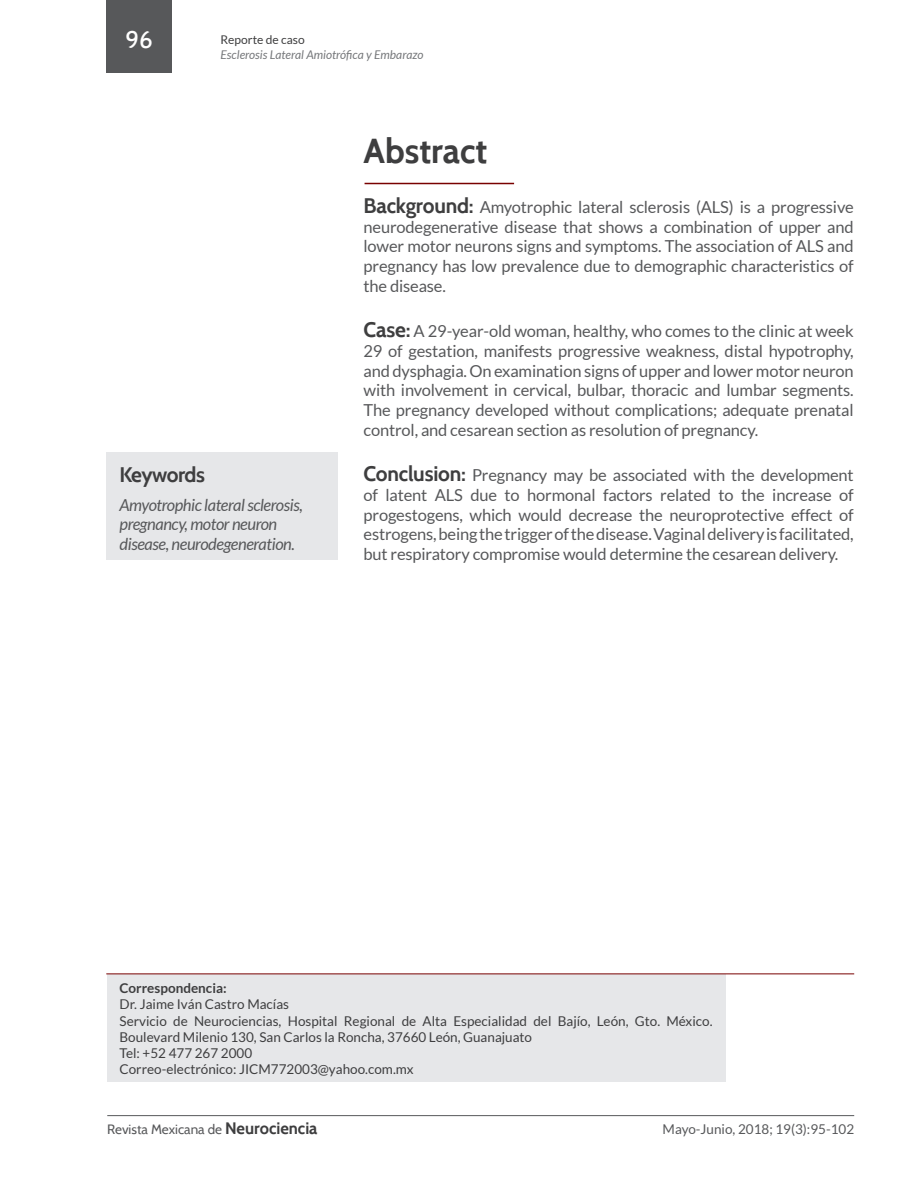
<style>
.page{position:relative;width:918px;height:1188px;background:#fff}
.page>*{position:absolute;margin:0;border:0;box-sizing:border-box;transform-origin:0 0}
.t1{font:700 34.5px "Cabin";color:#3e3e3f}
.t2{font:500 24px "Cabin";color:#fff}
.t3{font:700 21px "Cabin";letter-spacing:-.03em;color:#3e3e3f}
.t4{font:16.5px/19.8px "Lato";letter-spacing:-.01em;color:#57585a;text-align:justify}
.t5{font:italic 16.5px/19.8px "Lato";letter-spacing:-.025em;color:#57585a}
.t6{font:13.5px/16.2px "Lato";color:#3e3e3f}
.t7{font:13.5px "Cabin";color:#57585a}
.t8{font:13.5px "Lato";color:#57585a}
.t9{font:700 13.5px "Lato";color:#3e3e3f}
.t10{font:italic 12px "Lato";color:#76787b}
.t11{font:12px "Lato";color:#3e3e3f}
.s1{font-family:"Cabin";font-weight:700;font-size:21px;color:#3e3e3f}
.s2{font-weight:700;font-size:16.5px;color:#3e3e3f}
</style>
<div class="page">
<hr style="left:107px;top:1115px;width:747px;height:1px;background:#57585a">
<div style="left:107px;top:0;width:65px;height:72px;background:#57585a"></div>
<hr style="left:365px;top:183px;width:149px;height:1px;background:#790100">
<div style="left:107px;top:452px;width:231px;height:108px;background:#e6e7e9"></div>
<div style="left:107px;top:974px;width:618px;height:108px;background:#e6e7e9"></div>
<hr style="left:106px;top:974px;width:748px;height:1px;background:#790100">
<p class="t2" style="left:125px;top:25px;width:29px">96</p>
<p class="t11" style="left:221px;top:33px;width:86px">Reporte de caso</p>
<p class="t10" style="left:221px;top:48px;width:204px">Esclerosis Lateral Amiotrófica y Embarazo</p>
<p class="t3" style="left:120px;top:462px;width:87px">Keywords</p>
<p class="t5" style="left:120px;top:495px;width:185px">Amyotrophic lateral sclerosis, pregnancy, motor neuron disease, neurodegeneration.</p>
<p class="t1" style="left:364px;top:130px;width:125px">Abstract</p>
<p class="t4" style="left:364px;top:197px;width:492px"><span class="s1">Background:</span> Amyotrophic lateral sclerosis (ALS) is a progressive neurodegenerative disease that shows a combination of upper and lower motor neurons signs and symptoms. The association of ALS and pregnancy has low prevalence due to demographic characteristics of the disease.</p>
<p class="t4" style="left:364px;top:321px;width:492px"><span class="s1">Case:</span> A 29-year-old woman, healthy, who comes to the clinic at week 29 of gestation, manifests progressive weakness, distal hypotrophy, and dysphagia. On examination signs of upper and lower motor neuron with involvement in cervical, bulbar, thoracic and lumbar segments.<br>The pregnancy developed without complications; adequate prenatal control, and cesarean section as resolution of pregnancy.</p>
<p class="t4" style="left:364px;top:465px;width:492px"><span class="s1">Conclusion:</span> Pregnancy may be associated with the development of latent ALS due to hormonal factors related to the increase of progestogens, which would decrease the neuroprotective effect of estrogens, being the trigger of the disease. Vaginal delivery is facilitated, but respiratory compromise would determine the cesarean delivery.</p>
<p class="t9" style="left:120px;top:981px;width:109px">Correspondencia:</p>
<p class="t6" style="left:120px;top:996px;width:171px">Dr. Jaime Iván Castro Macías</p>
<p class="t6" style="left:120px;top:1013px;width:595px">Servicio de Neurociencias, Hospital Regional de Alta Especialidad del Bajío, León, Gto. México.<br>Boulevard Milenio 130, San Carlos la Roncha, 37660 León, Guanajuato</p>
<p class="t6" style="left:120px;top:1045px;width:134px">Tel: +52 477 267 2000</p>
<p class="t6" style="left:120px;top:1061px;width:296px">Correo-electrónico: JICM772003@yahoo.com.mx</p>
<p class="t7" style="left:107px;top:1121px;width:212px">Revista Mexicana de <span class="s2">Neurociencia</span></p>
<p class="t8" style="left:663px;top:1122px;width:193px">Mayo-Junio, 2018; 19(3):95-102</p>
</div>
